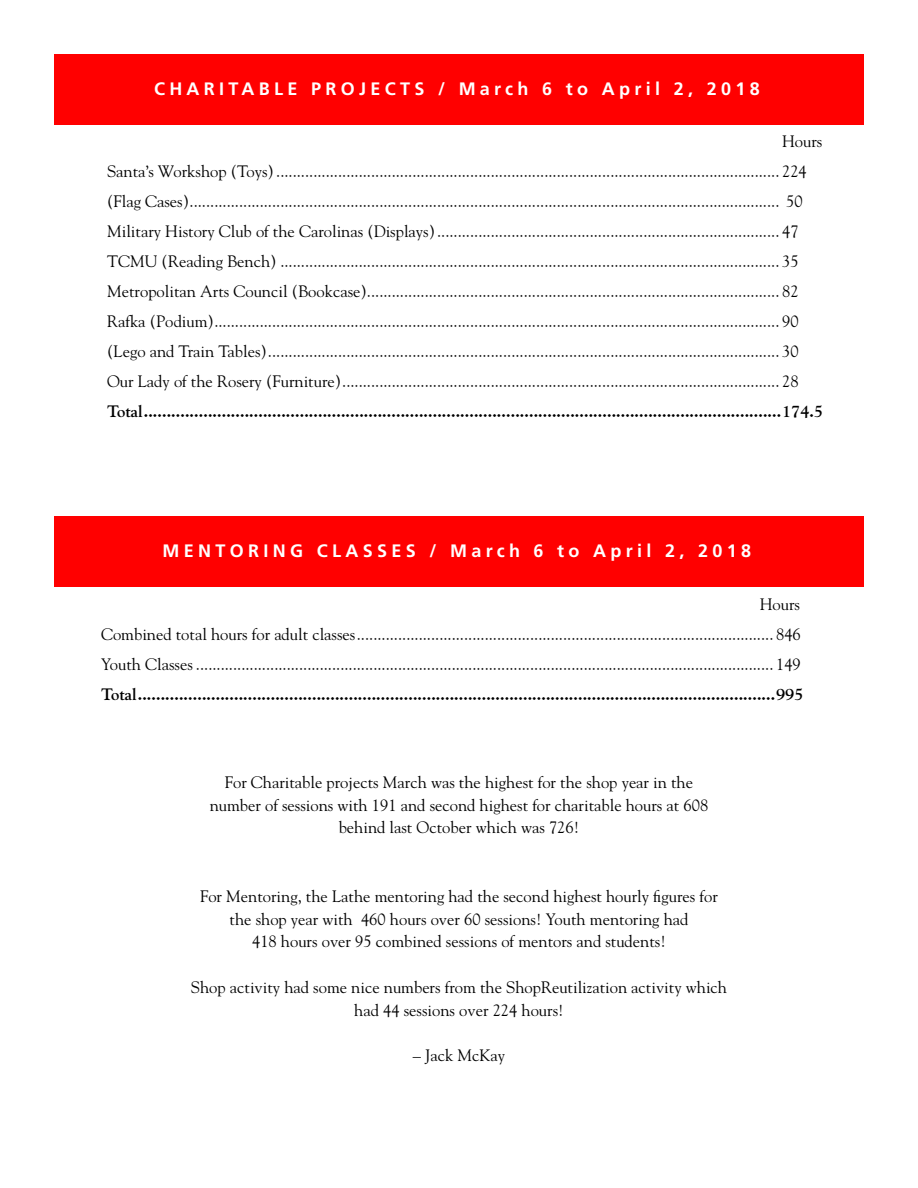
<style>
.page{position:relative;width:918px;height:1188px;background:#fff}
.page>*{position:absolute;margin:0;border:0;box-sizing:border-box;transform-origin:0 0}
.t1{font:700 18px "Frutiger LT Std";letter-spacing:.24em;color:#fff}
.t2{font:16.5px/30px "Goudy Std";color:#000;text-align:center}
.t3{font:700 16.5px "Goudy Std";color:#000}
</style>
<div class="page">
<div style="left:54px;top:54px;width:810px;height:70px;background:#f00"></div>
<div style="left:54px;top:516px;width:810px;height:70px;background:#f00"></div>
<p class="t1" style="left:154px;top:78px;width:607px">CHARITABLE PROJECTS / March 6 to April 2, 2018</p>
<p class="t2" style="left:107px;top:156px;width:701px;text-align:left">Santa’s Workshop (Toys).......................................................................................................................... 224 (Flag Cases)............................................................................................................................................... 50<br>Military History Club of the Carolinas (Displays)................................................................................... 47<br>TCMU (Reading Bench) ......................................................................................................................... 35<br>Metropolitan Arts Council (Bookcase).................................................................................................... 82<br>Rafka (Podium)......................................................................................................................................... 90 (Lego and Train Tables)............................................................................................................................ 30<br>Our Lady of the Rosery (Furniture).......................................................................................................... 28</p>
<p class="t3" style="left:107px;top:401px;width:718px">Total...........................................................................................................................................174.5</p>
<p class="t1" style="left:163px;top:540px;width:590px">MENTORING CLASSES / March 6 to April 2, 2018</p>
<p class="t2" style="left:101px;top:589px;width:701px;text-align:justify;text-indent:659px">Hours Combined total hours for adult classes..................................................................................................... 846<br>Youth Classes ............................................................................................................................................ 149</p>
<p class="t3" style="left:101px;top:684px;width:704px">Total...........................................................................................................................................995</p>
<p class="t2" style="left:210px;top:770px;width:500px;line-height:22.8px">For Charitable projects March was the highest for the shop year in the number of sessions with 191 and second highest for charitable hours at 608 behind last October which was 726!</p>
<p class="t2" style="left:200px;top:884px;width:519px;line-height:22.8px">For Mentoring, the Lathe mentoring had the second highest hourly figures for the shop year with 460 hours over 60 sessions! Youth mentoring had<br>418 hours over 95 combined sessions of mentors and students!</p>
<p class="t2" style="left:191px;top:976px;width:538px;line-height:22.8px">Shop activity had some nice numbers from the ShopReutilization activity which had 44 sessions over 224 hours!</p>
<p class="t2" style="left:413px;top:1040px;width:94px">– Jack McKay</p>
</div>
